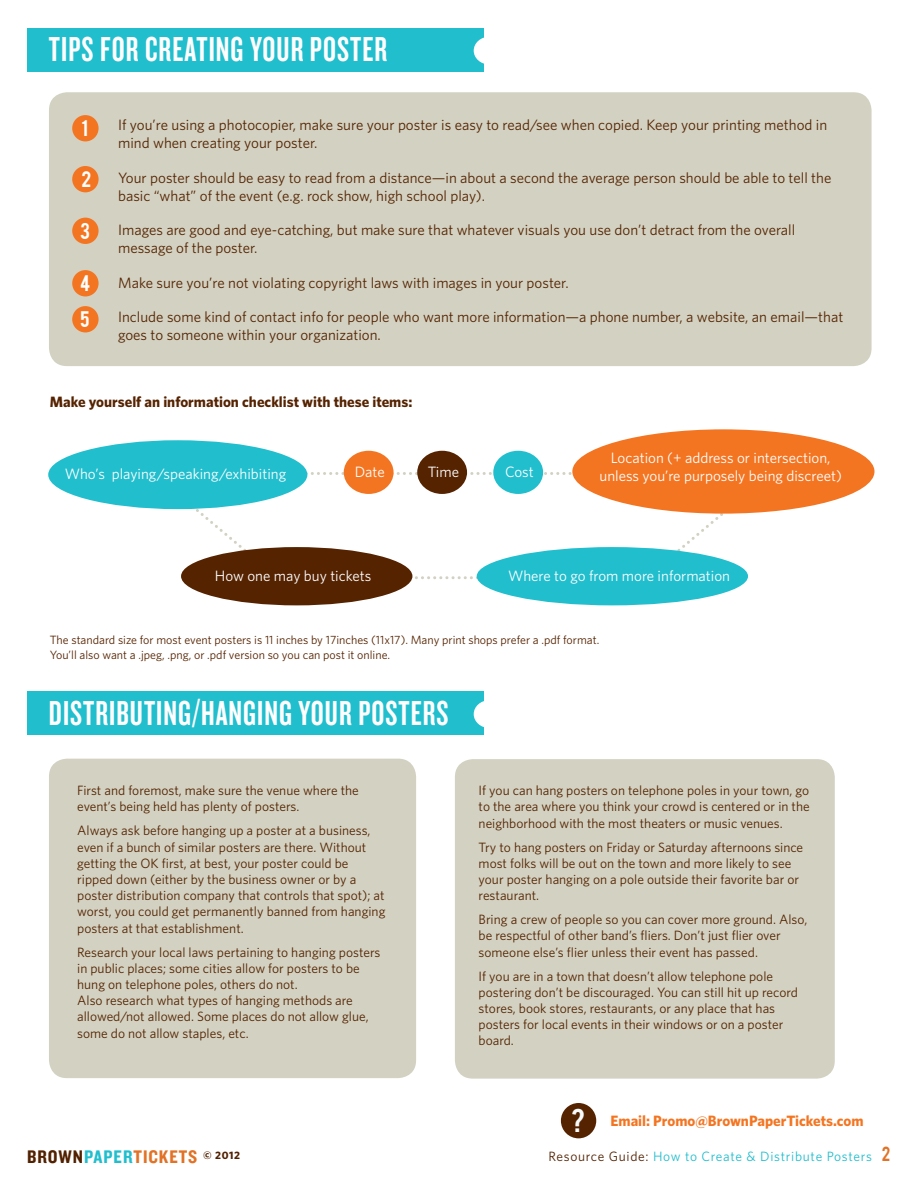
<style>
.page{position:relative;width:918px;height:1188px;background:#fff}
.page>*{position:absolute;margin:0;border:0;box-sizing:border-box;transform-origin:0 0}
.t1{font:36px "Knockout 48 Featherweight";letter-spacing:.03em;color:#fff;scale:.95 1}
.t2{font:18.9px "Knockout 50 Welterweight";letter-spacing:.05em;color:#e17226}
.t3{font:17.7px/36px "Bebas";color:#fff;scale:1.05 1}
.t4{font:15px/18px "Whitney";color:#552300}
.t5{font:15px "Whitney";color:#fff}
.t6{font:700 15px "Whitney";color:#552300}
.t7{font:700 15px "Whitney";color:#f47521}
.t8{font:13.5px/16.2px "Whitney";color:#552300}
.t9{font:13.5px "Whitney";letter-spacing:.05em;color:#21bece}
.t10{font:12px/14.4px "Whitney";color:#552300}
.s1{font-family:"Bebas";font-weight:400;font-size:25.65px;color:#f6fbfb}
.s2{color:#512100}
.s3{color:#21bece}
.s4{font-family:"Bebas";font-size:16.2px;color:#e17226}
</style>
<div class="page">
<div style="left:27px;top:28px;width:456px;height:43px;background:#21bece"></div>
<div style="left:474px;top:37px;width:31px;height:28px;background:#fff;border-radius:50%"></div>
<svg style="left:641px;top:507px;width:107px;height:77px"></svg>
<svg style="left:170px;top:487px;width:463px;height:97px"></svg>
<svg style="left:307px;top:472px;width:265px;height:3px"></svg>
<div style="left:561px;top:1103px;width:35px;height:35px;background:#552300;border-radius:50%"></div>
<div style="left:49px;top:92px;width:823px;height:274px;background:#d2d1c2;border-radius:18px"></div>
<div style="left:72px;top:115px;width:27px;height:26px;background:#f47521;border-radius:50%"></div>
<div style="left:72px;top:166px;width:27px;height:26px;background:#f47521;border-radius:50%"></div>
<div style="left:72px;top:218px;width:27px;height:26px;background:#f47521;border-radius:50%"></div>
<div style="left:72px;top:270px;width:27px;height:26px;background:#f47521;border-radius:50%"></div>
<div style="left:72px;top:306px;width:27px;height:26px;background:#f47521;border-radius:50%"></div>
<div style="left:344px;top:451px;width:50px;height:43px;background:#f47521;border-radius:50%"></div>
<div style="left:417px;top:451px;width:50px;height:43px;background:#552300;border-radius:50%"></div>
<div style="left:48px;top:440px;width:259px;height:69px;background:#21bece;border-radius:50%"></div>
<div style="left:572px;top:429px;width:303px;height:85px;background:#f47521;border-radius:50%"></div>
<div style="left:493px;top:451px;width:50px;height:43px;background:#21bece;border-radius:50%"></div>
<div style="left:477px;top:547px;width:271px;height:58px;background:#21bece;border-radius:50%"></div>
<div style="left:181px;top:547px;width:231px;height:58px;background:#552300;border-radius:50%"></div>
<div style="left:27px;top:692px;width:456px;height:43px;background:#21bece"></div>
<div style="left:474px;top:700px;width:31px;height:28px;background:#fff;border-radius:50%"></div>
<div style="left:49px;top:759px;width:367px;height:319px;background:#d2d1c2;border-radius:18px"></div>
<div style="left:455px;top:759px;width:380px;height:320px;background:#d2d1c2;border-radius:18px"></div>
<h1 class="t1" style="left:49px;top:27px;width:357px">TIPS FOR CREATING YOUR POSTER</h1>
<h3 class="t3" style="left:82px;top:109px;width:8px">1</h3>
<h3 class="t3" style="left:82px;top:160px;width:11px">2</h3>
<h3 class="t3" style="left:80px;top:212px;width:11px">3</h3>
<h3 class="t3" style="left:80px;top:264px;width:11px">4<br>5</h3>
<p class="t4" style="left:118px;top:116px;width:711px">If you’re using a photocopier, make sure your poster is easy to read/see when copied. Keep your printing method in mind when creating your poster.</p>
<p class="t4" style="left:118px;top:168px;width:715px">Your poster should be easy to read from a distance—in about a second the average person should be able to tell the basic “what” of the event (e.g. rock show, high school play).</p>
<p class="t4" style="left:118px;top:221px;width:679px">Images are good and eye-catching, but make sure that whatever visuals you use don’t detract from the overall message of the poster.</p>
<p class="t4" style="left:118px;top:273px;width:452px">Make sure you’re not violating copyright laws with images in your poster.</p>
<p class="t4" style="left:118px;top:308px;width:727px">Include some kind of contact info for people who want more information—a phone number, a website, an email—that goes to someone within your organization.</p>
<p class="t6" style="left:50px;top:392px;width:364px">Make yourself an information checklist with these items:</p>
<p class="t5" style="left:65px;top:464px;width:223px">Who’s playing/speaking/exhibiting</p>
<p class="t5" style="left:355px;top:462px;width:31px">Date</p>
<p class="t5" style="left:428px;top:462px;width:33px">Time</p>
<p class="t5" style="left:611px;top:448px;width:221px">Location (+ address or intersection,</p>
<p class="t5" style="left:505px;top:462px;width:30px">Cost</p>
<p class="t5" style="left:599px;top:466px;width:244px">unless you’re purposely being discreet)</p>
<p class="t5" style="left:215px;top:566px;width:158px">How one may buy tickets</p>
<p class="t5" style="left:508px;top:566px;width:224px">Where to go from more information</p>
<p class="t10" style="left:50px;top:633px;width:551px">The standard size for most event posters is 11 inches by 17inches (11x17). Many print shops prefer a .pdf format.<br>You’ll also want a .jpeg, .png, or .pdf version so you can post it online.</p>
<h1 class="t1" style="left:49px;top:691px;width:422px">DISTRIBUTING/HANGING YOUR POSTERS</h1>
<p class="t8" style="left:77px;top:782px;width:283px">First and foremost, make sure the venue where the event’s being held has plenty of posters.</p>
<p class="t8" style="left:77px;top:822px;width:310px">Always ask before hanging up a poster at a business, even if a bunch of similar posters are there. Without getting the OK first, at best, your poster could be ripped down (either by the business owner or by a poster distribution company that controls that spot); at worst, you could get permanently banned from hanging posters at that establishment.</p>
<p class="t8" style="left:77px;top:944px;width:305px">Research your local laws pertaining to hanging posters in public places; some cities allow for posters to be hung on telephone poles, others do not.<br>Also research what types of hanging methods are allowed/not allowed. Some places do not allow glue, some do not allow staples, etc.</p>
<p class="t8" style="left:479px;top:782px;width:333px;text-align:justify">If you can hang posters on telephone poles in your town, go to the area where you think your crowd is centered or in the neighborhood with the most theaters or music venues.</p>
<p class="t8" style="left:479px;top:839px;width:326px">Try to hang posters on Friday or Saturday afternoons since most folks will be out on the town and more likely to see your poster hanging on a pole outside their favorite bar or restaurant.</p>
<p class="t8" style="left:479px;top:911px;width:330px">Bring a crew of people so you can cover more ground. Also, be respectful of other band’s fliers. Don’t just flier over someone else’s flier unless their event has passed.</p>
<p class="t8" style="left:479px;top:968px;width:321px">If you are in a town that doesn’t allow telephone pole postering don’t be discouraged. You can still hit up record stores, book stores, restaurants, or any place that has posters for local events in their windows or on a poster board.</p>
<p class="t7" style="left:571px;top:1110px;width:294px"><span class="s1">?</span> Email: Promo@BrownPaperTickets.com</p>
<h2 class="t2" style="left:27px;top:1144px;width:215px"><span class="s2">BROWN</span><span class="s3">PAPER</span>TICKETS <sup>©</sup> <sup>2012</sup></h2>
<p class="t9" style="left:548px;top:1147px;width:344px"><span class="s2">Resource Guide:</span> How to Create &amp; Distribute Posters <span class="s4">2</span></p>
</div>
